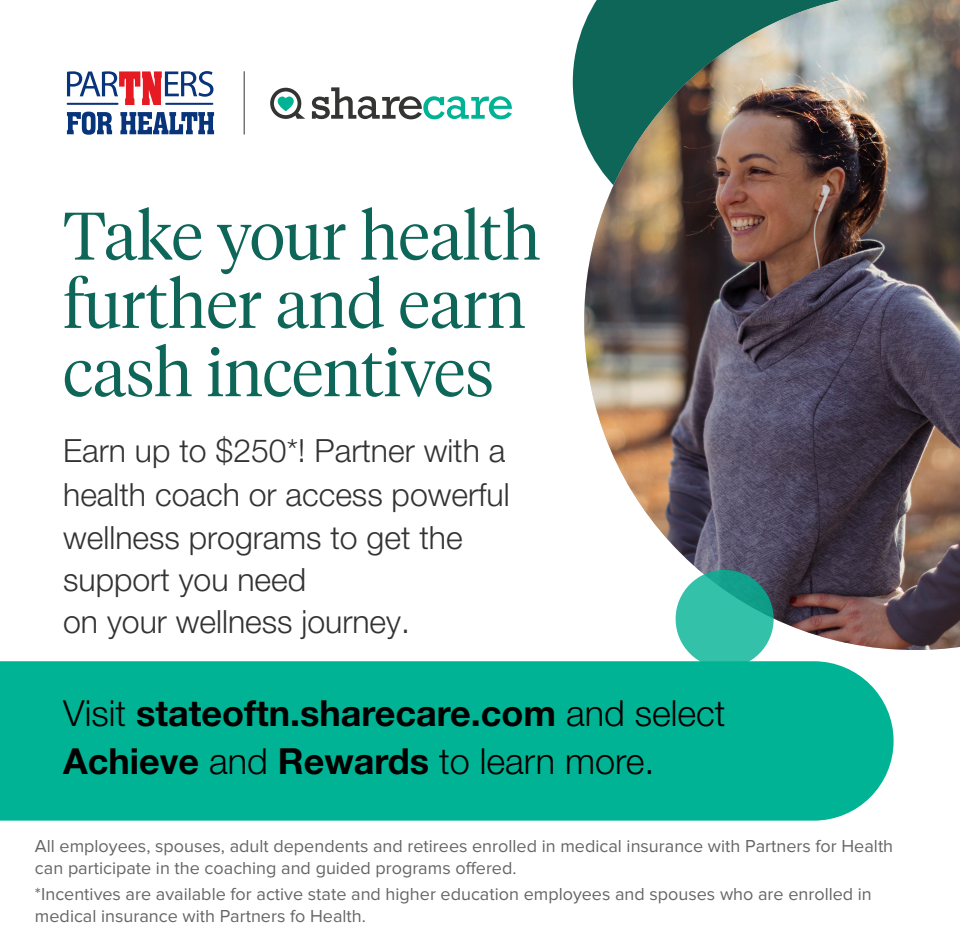
<style>
.page{position:relative;width:960px;height:940px;background:#fff}
.page>*{position:absolute;margin:0;border:0;box-sizing:border-box;transform-origin:0 0}
.t1{font:300 66.8px/68.3px "Tiempos Headline";color:#0d6658}
.t2{font:700 36px/48px "Helvetica Neue LT Pro";color:#000}
.t3{font:300 32px/42.7px "Helvetica Neue LT Pro";color:#323332}
.t4{font:18px/21.6px "Proxima Nova";color:#666}
.s1{font-weight:300}
</style>
<div class="page">
<div style="left:0;top:661px;width:894px;height:160px;background:#00b394"></div>
<img style="left:66px;top:71px;width:438px;height:64px">
<svg style="left:67px;top:71px;width:146px;height:34px"></svg>
<svg style="left:67px;top:112px;width:45px;height:23px"></svg>
<svg style="left:120px;top:112px;width:94px;height:22px"></svg>
<svg style="left:312px;top:87px;width:200px;height:32px"></svg>
<svg style="left:270px;top:88px;width:35px;height:31px"></svg>
<svg style="left:573px;top:25px;width:11px;height:114px"></svg>
<img style="left:584px;top:0;width:376px;height:650px">
<svg style="left:676px;top:570px;width:98px;height:98px;fill:#33c2a9"></svg>
<h1 class="t1" style="left:63px;top:198px;width:479px">Take your health further and earn cash incentives</h1>
<h3 class="t3" style="left:63px;top:429px;width:448px">Earn up to $250*! Partner with a health coach or access powerful wellness programs to get the support you need<br>on your wellness journey.</h3>
<h2 class="t2" style="left:63px;top:688px;width:664px"><span class="s1">Visit</span> stateoftn.sharecare.com <span class="s1">and select<br></span>Achieve <span class="s1">and</span> Rewards <span class="s1">to learn more.</span></h2>
<p class="t4" style="left:35px;top:836px;width:860px">All employees, spouses, adult dependents and retirees enrolled in medical insurance with Partners for Health can participate in the coaching and guided programs offered.</p>
<p class="t4" style="left:35px;top:884px;width:838px">*Incentives are available for active state and higher education employees and spouses who are enrolled in medical insurance with Partners fo Health.</p>
</div>
